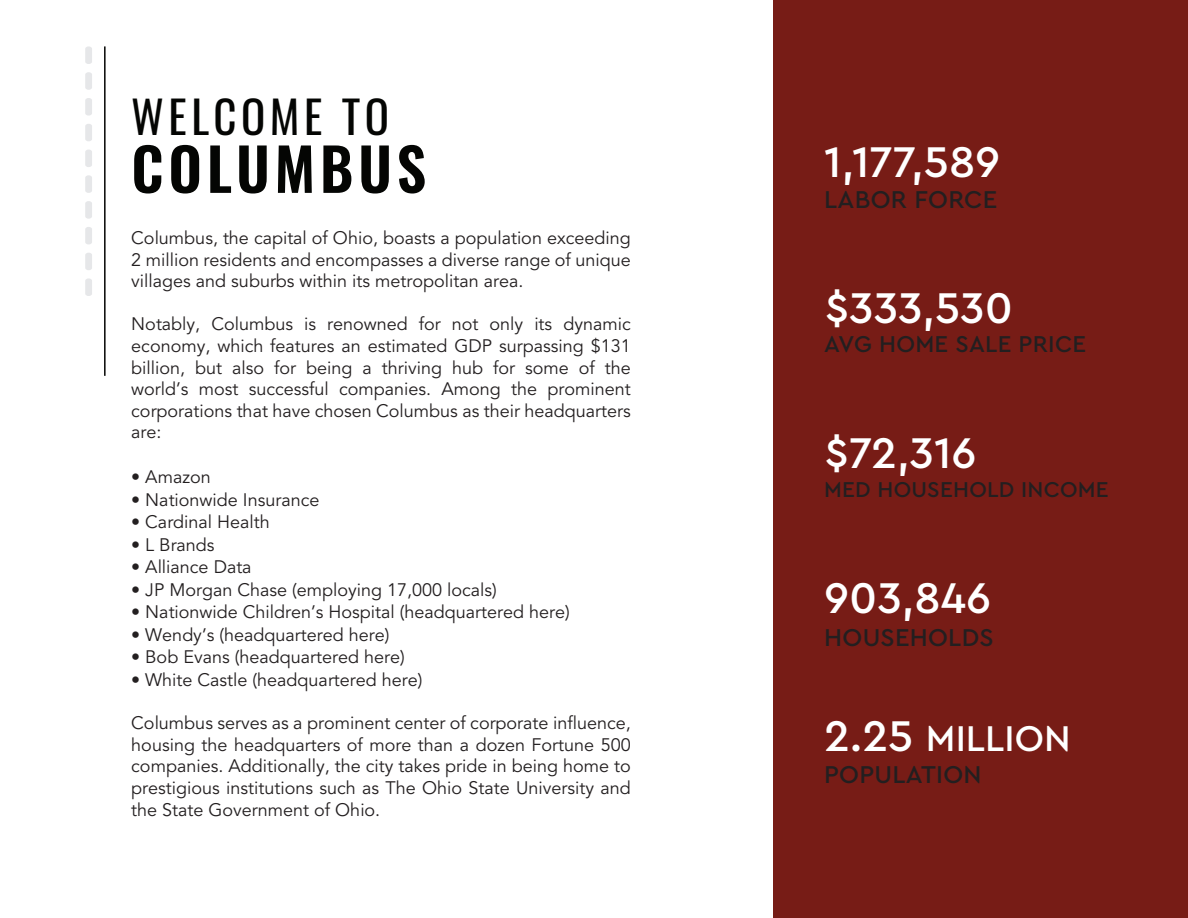
<style>
.page{position:relative;width:1188px;height:918px;background:#fff}
.page>*{position:absolute;margin:0;border:0;box-sizing:border-box;transform-origin:0 0}
.Heading{font:600 58.5px "Oswald";letter-spacing:.08em;color:#040503}
.t1{font:500 45px "Cera Pro";color:#fff}
.Heading-2{font:45px "Oswald";letter-spacing:.1em;color:#040503}
.t2{font:500 37.5px "Cera Pro";color:#fff}
.t3{font:500 25.5px "Cera Pro";letter-spacing:.01em;color:#231f20}
.t4{font:500 24px "Cera Pro";letter-spacing:.01em;color:#231f20}
.t5{font:500 22.5px "Cera Pro";letter-spacing:.01em;color:#231f20}
.t6{font:18px/21.6px "Avenir LT Pro";color:#231f20;text-align:justify}
.s1{font-size:45px}
</style>
<div class="page">
<div style="left:773px;top:0;width:415px;height:918px;background:#771c16"></div>
<svg style="left:85px;top:46px;width:7px;height:250px"></svg>
<hr style="left:104px;top:46px;width:2px;height:330px;background:#040503">
<p class="Heading-2" style="left:131px;top:77px;width:259px">WELCOME TO</p>
<p class="Heading" style="left:131px;top:138px;width:296px">COLUMBUS</p>
<p class="t6" style="left:131px;top:227px;width:501px">Columbus, the capital of Ohio, boasts a population exceeding 2 million residents and encompasses a diverse range of unique villages and suburbs within its metropolitan area.</p>
<p class="t6" style="left:131px;top:314px;width:501px">Notably, Columbus is renowned for not only its dynamic economy, which features an estimated GDP surpassing $131 billion, but also for being a thriving hub for some of the world’s most successful companies. Among the prominent corporations that have chosen Columbus as their headquarters are:</p>
<p class="t6" style="left:131px;top:467px;width:81px">• Amazon</p>
<p class="t6" style="left:131px;top:489px;width:190px">• Nationwide Insurance</p>
<p class="t6" style="left:131px;top:512px;width:140px">• Cardinal Health</p>
<p class="t6" style="left:131px;top:534px;width:85px">• L Brands</p>
<p class="t6" style="left:131px;top:557px;width:122px">• Alliance Data</p>
<p class="t6" style="left:131px;top:579px;width:367px">• JP Morgan Chase (employing 17,000 locals)</p>
<p class="t6" style="left:131px;top:602px;width:440px">• Nationwide Children’s Hospital (headquartered here)</p>
<p class="t6" style="left:131px;top:624px;width:260px">• Wendy’s (headquartered here)</p>
<p class="t6" style="left:131px;top:647px;width:275px">• Bob Evans (headquartered here)</p>
<p class="t6" style="left:131px;top:669px;width:293px">• White Castle (headquartered here)</p>
<p class="t6" style="left:131px;top:712px;width:501px">Columbus serves as a prominent center of corporate influence, housing the headquarters of more than a dozen Fortune 500 companies. Additionally, the city takes pride in being home to prestigious institutions such as The Ohio State University and the State Government of Ohio.</p>
<p class="t1" style="left:824px;top:132px;width:178px">1,177,589</p>
<p class="t3" style="left:824px;top:182px;width:175px">LABOR FORCE</p>
<p class="t1" style="left:825px;top:278px;width:189px">$333,530</p>
<p class="t4" style="left:824px;top:328px;width:263px">AVG HOME SALE PRICE</p>
<p class="t1" style="left:825px;top:423px;width:153px">$72,316</p>
<p class="t5" style="left:824px;top:475px;width:286px">MED HOUSEHOLD INCOME</p>
<p class="t1" style="left:824px;top:568px;width:168px">903,846</p>
<p class="t3" style="left:824px;top:620px;width:171px">HOUSEHOLDS</p>
<p class="t2" style="left:824px;top:713px;width:248px"><span class="s1">2.25</span> MILLION</p>
<p class="t3" style="left:824px;top:757px;width:159px">POPULATION</p>
</div>
